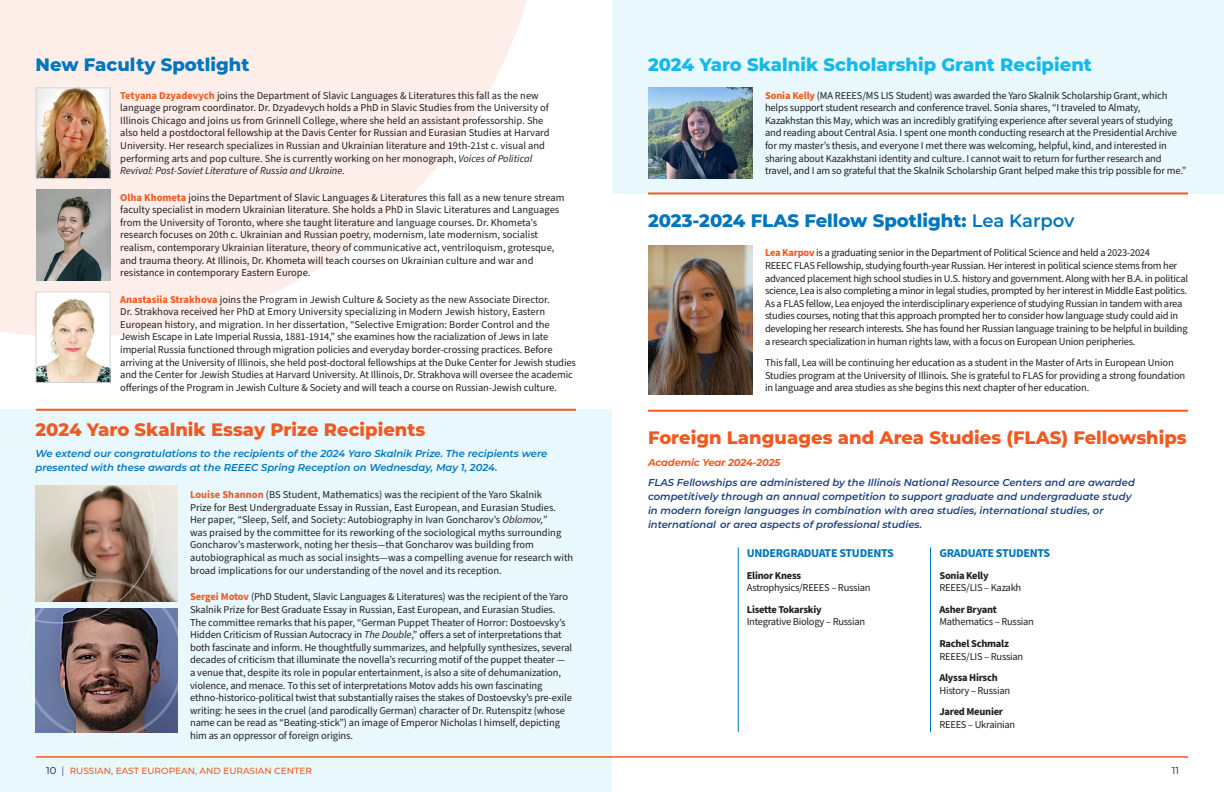
<style>
.page{position:relative;width:1224px;height:792px;background:#fff}
.page>*{position:absolute;margin:0;border:0;box-sizing:border-box;transform-origin:0 0}
.t1{font:800 18px "Montserrat";color:#f15921}
.t2{font:800 18px "Montserrat";color:#0076be}
.t3{font:800 18px "Montserrat";color:#16b8e9}
.t4{font:700 12px "Source Sans Pro";letter-spacing:-.025em;color:#0076be}
.t5{font:10.5px/12.6px "Source Sans Pro";letter-spacing:-.01em;color:#231f20}
.t6{font:italic 600 10px/14px "Montserrat";color:#1a4185}
.t7{font:italic 600 10px/14px "Montserrat";color:#0076be}
.t8{font:italic 700 10px "Montserrat";letter-spacing:-.015em;color:#f15921}
.t9{font:10px "Montserrat";color:#091855}
.t10{font:500 9px "Montserrat";color:#f15921}
.s1{font-weight:700;color:#f15921}
.s2{font-style:italic}
.s3{font-weight:600}
.s4{font-weight:700}
.s5{font-weight:400;font-size:10px;color:#091855}
.s6{font-weight:300;font-size:10px;color:#091855}
</style>
<div class="page">
<svg style="left:0;top:0;width:527px;height:337px;fill:#fdeee9"></svg>
<div style="left:0;top:410px;width:612px;height:382px;background:#e8f8fc"></div>
<div style="left:612px;top:0;width:612px;height:194px;background:#e8f8fc"></div>
<img style="left:36px;top:609px;width:141px;height:124px">
<img style="left:156px;top:485px;width:21px;height:116px">
<svg style="left:35px;top:485px;width:121px;height:139px;background:#9b8b7f"></svg>
<div style="left:22px;top:579px;width:162px;height:161px;border:3px solid #fff;border-radius:50%"></div>
<hr style="left:36px;top:409px;width:540px;height:2px;background:#f15921">
<hr style="left:648px;top:192px;width:540px;height:2px;background:#f15921">
<hr style="left:648px;top:410px;width:540px;height:2px;background:#f15921">
<img style="left:38px;top:90px;width:70px;height:87px">
<div style="left:36px;top:88px;width:74px;height:91px;border:1px solid #d1d2d4"></div>
<img style="left:36px;top:190px;width:74px;height:91px">
<img style="left:38px;top:294px;width:70px;height:87px">
<div style="left:36px;top:292px;width:74px;height:91px;border:1px solid #d1d2d4"></div>
<img style="left:648px;top:88px;width:104px;height:91px">
<img style="left:648px;top:245px;width:104px;height:149px">
<hr style="left:930px;top:547px;width:1px;height:185px;background:#0076be">
<hr style="left:738px;top:547px;width:1px;height:185px;background:#0076be">
<hr style="left:36px;top:756px;width:1152px;height:2px;background:#f15921">
<p class="t2" style="left:36px;top:52px;width:216px">New Faculty Spotlight</p>
<p class="t3" style="left:648px;top:52px;width:445px">2024 Yaro Skalnik Scholarship Grant Recipient</p>
<p class="t5" style="left:120px;top:89px;width:431px"><span class="s1">Tetyana Dzyadevych</span> joins the Department of Slavic Languages &amp; Literatures this fall as the new language program coordinator. Dr. Dzyadevych holds a PhD in Slavic Studies from the University of Illinois Chicago and joins us from Grinnell College, where she held an assistant professorship. She also held a postdoctoral fellowship at the Davis Center for Russian and Eurasian Studies at Harvard University. Her research specializes in Russian and Ukrainian literature and 19th-21st c. visual and performing arts and pop culture. She is currently working on her monograph, <span class="s2">Voices of Political Revival: Post-Soviet Literature of Russia and Ukraine.</span></p>
<p class="t5" style="left:120px;top:191px;width:446px"><span class="s1">Olha Khometa</span> joins the Department of Slavic Languages &amp; Literatures this fall as a new tenure stream faculty specialist in modern Ukrainian literature. She holds a PhD in Slavic Literatures and Languages from the University of Toronto, where she taught literature and language courses. Dr. Khometa’s research focuses on 20th c. Ukrainian and Russian poetry, modernism, late modernism, socialist realism, contemporary Ukrainian literature, theory of communicative act, ventriloquism, grotesque, and trauma theory. At Illinois, Dr. Khometa will teach courses on Ukrainian culture and war and resistance in contemporary Eastern Europe.</p>
<p class="t5" style="left:120px;top:293px;width:457px"><span class="s1">Anastasiia Strakhova</span> joins the Program in Jewish Culture &amp; Society as the new Associate Director.<br>Dr. Strakhova received her PhD at Emory University specializing in Modern Jewish history, Eastern European history, and migration. In her dissertation, “Selective Emigration: Border Control and the Jewish Escape in Late Imperial Russia, 1881-1914,” she examines how the racialization of Jews in late imperial Russia functioned through migration policies and everyday border-crossing practices. Before arriving at the University of Illinois, she held post-doctoral fellowships at the Duke Center for Jewish studies and the Center for Jewish Studies at Harvard University. At Illinois, Dr. Strakhova will oversee the academic offerings of the Program in Jewish Culture &amp; Society and will teach a course on Russian-Jewish culture.</p>
<p class="t5" style="left:765px;top:89px;width:423px"><span class="s1">Sonia Kelly</span> (MA REEES/MS LIS Student) was awarded the Yaro Skalnik Scholarship Grant, which helps support student research and conference travel. Sonia shares, “I traveled to Almaty, Kazakhstan this May, which was an incredibly gratifying experience after several years of studying and reading about Central Asia. I spent one month conducting research at the Presidential Archive for my master’s thesis, and everyone I met there was welcoming, helpful, kind, and interested in sharing about Kazakhstani identity and culture. I cannot wait to return for further research and travel, and I am so grateful that the Skalnik Scholarship Grant helped make this trip possible for me.”</p>
<p class="t2" style="left:648px;top:208px;width:428px">2023-2024 FLAS Fellow Spotlight: <span class="s3">Lea Karpov</span></p>
<p class="t5" style="left:765px;top:247px;width:425px"><span class="s1">Lea Karpov</span> is a graduating senior in the Department of Political Science and held a 2023-2024<br>REEEC FLAS Fellowship, studying fourth-year Russian. Her interest in political science stems from her advanced placement high school studies in U.S. history and government. Along with her B.A. in political science, Lea is also completing a minor in legal studies, prompted by her interest in Middle East politics.<br>As a FLAS fellow, Lea enjoyed the interdisciplinary experience of studying Russian in tandem with area studies courses, noting that this approach prompted her to consider how language study could aid in developing her research interests. She has found her Russian language training to be helpful in building a research specialization in human rights law, with a focus on European Union peripheries.</p>
<p class="t5" style="left:765px;top:357px;width:422px">This fall, Lea will be continuing her education as a student in the Master of Arts in European Union<br>Studies program at the University of Illinois. She is grateful to FLAS for providing a strong foundation in language and area studies as she begins this next chapter of her education.</p>
<p class="t1" style="left:36px;top:416px;width:391px">2024 Yaro Skalnik Essay Prize Recipients</p>
<p class="t7" style="left:36px;top:446px;width:513px">We extend our congratulations to the recipients of the 2024 Yaro Skalnik Prize. The recipients were presented with these awards at the REEEC Spring Reception on Wednesday, May 1, 2024.</p>
<p class="t8" style="left:648px;top:455px;width:134px">Academic Year 2024-2025</p>
<p class="t6" style="left:648px;top:475px;width:488px">FLAS Fellowships are administered by the Illinois National Resource Centers and are awarded competitively through an annual competition to support graduate and undergraduate study in modern foreign languages in combination with area studies, international studies, or international or area aspects of professional studies.</p>
<p class="t1" style="left:648px;top:424px;width:540px">Foreign Languages and Area Studies (FLAS) Fellowships</p>
<p class="t5" style="left:190px;top:488px;width:385px"><span class="s1">Louise Shannon</span> (BS Student, Mathematics) was the recipient of the Yaro Skalnik<br>Prize for Best Undergraduate Essay in Russian, East European, and Eurasian Studies.<br>Her paper, “Sleep, Self, and Society: Autobiography in Ivan Goncharov’s <span class="s2">Oblomov,</span>”<br>was praised by the committee for its reworking of the sociological myths surrounding Goncharov’s masterwork, noting her thesis—that Goncharov was building from autobiographical as much as social insights—was a compelling avenue for research with broad implications for our understanding of the novel and its reception.</p>
<p class="t4" style="left:747px;top:545px;width:149px">UNDERGRADUATE STUDENTS</p>
<p class="t5" style="left:747px;top:569px;width:125px"><span class="s4">Elinor Kness<br></span>Astrophysics/REEES – Russian</p>
<p class="t5" style="left:747px;top:603px;width:120px"><span class="s4">Lisette Tokarskiy<br></span>Integrative Biology – Russian</p>
<p class="t4" style="left:939px;top:545px;width:112px">GRADUATE STUDENTS</p>
<p class="t5" style="left:939px;top:569px;width:83px"><span class="s4">Sonia Kelly<br></span>REEES/LIS – Kazakh</p>
<p class="t5" style="left:939px;top:603px;width:96px"><span class="s4">Asher Bryant<br></span>Mathematics – Russian</p>
<p class="t5" style="left:939px;top:638px;width:85px"><span class="s4">Rachel Schmalz<br></span>REEES/LIS – Russian</p>
<p class="t5" style="left:939px;top:672px;width:72px"><span class="s4">Alyssa Hirsch<br></span>History – Russian</p>
<p class="t5" style="left:939px;top:706px;width:77px"><span class="s4">Jared Meunier<br></span>REEES – Ukrainian</p>
<p class="t5" style="left:190px;top:591px;width:384px"><span class="s1">Sergei Motov</span> (PhD Student, Slavic Languages &amp; Literatures) was the recipient of the Yaro Skalnik Prize for Best Graduate Essay in Russian, East European, and Eurasian Studies.<br>The committee remarks that his paper, “German Puppet Theater of Horror: Dostoevsky’s Hidden Criticism of Russian Autocracy in <span class="s2">The Double</span>,” offers a set of interpretations that both fascinate and inform. He thoughtfully summarizes, and helpfully synthesizes, several decades of criticism that illuminate the novella’s recurring motif of the puppet theater — a venue that, despite its role in popular entertainment, is also a site of dehumanization, violence, and menace. To this set of interpretations Motov adds his own fascinating ethno-historico-political twist that substantially raises the stakes of Dostoevsky’s pre-exile writing: he sees in the cruel (and parodically German) character of Dr. Rutenspitz (whose name can be read as “Beating-stick”) an image of Emperor Nicholas I himself, depicting him as an oppressor of foreign origins.</p>
<p class="t10" style="left:46px;top:764px;width:267px"><span class="s5">10</span> <span class="s6">|</span> RUSSIAN, EAST EUROPEAN, AND EURASIAN CENTER</p>
<p class="t9" style="left:1172px;top:763px;width:9px">11</p>
</div>
